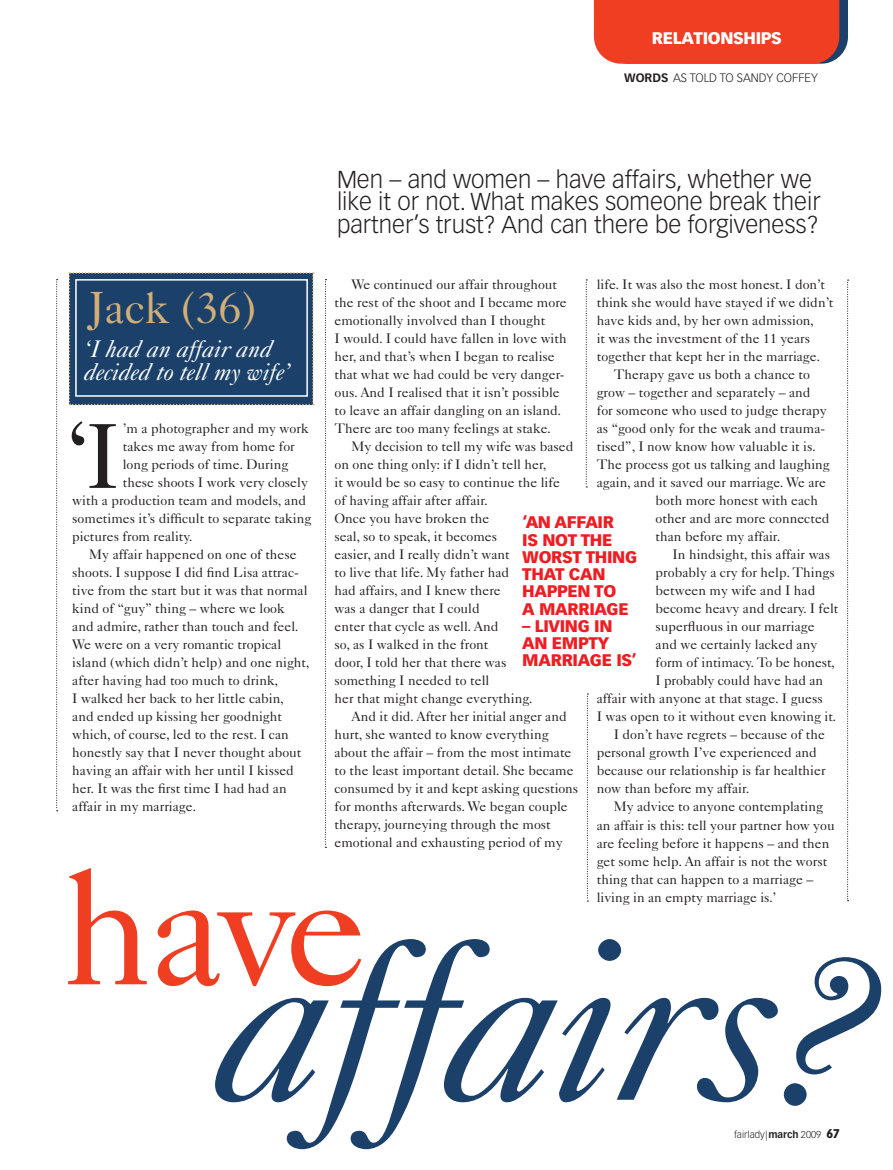
<style>
.page{position:relative;width:893px;height:1170px;background:#fff}
.page>*{position:absolute;margin:0;border:0;box-sizing:border-box;transform-origin:0 0}
.t1{font:italic 229.8px "Caslon 540 LT Std";letter-spacing:-.02em;color:#1b416a}
.t2{font:italic 209.4px "Caslon 540 LT Std";color:#1b416a}
.t3{font:166.35px "Caslon 540 LT Std";color:#ef3e22}
.t4{font:92.25px "Caslon 540 LT Std";color:#231f20}
.body{font:45px "Caslon 540 LT Std";color:#d2ae78}
.body-2{font:300 24px/22.5px "Vectora LT Std";color:#231f20}
.body-3{font:italic 24px/22.5px "Caslon 540 LT Std";color:#fff}
.body-4{font:900 16.5px/17.2px "Vectora LT Std";letter-spacing:-.02em;color:#ee1d23}
.strap{font:900 16.5px "Vectora LT Std";letter-spacing:-.02em;color:#fff}
.body-5{font:13.8px/18px "Caslon 540 LT Std";color:#231f20}
.t5{font:300 12px "Vectora LT Std";color:#231f20}
.t6{font:300 9.75px "Vectora LT Std";color:#231f20}
.s1{font-weight:700}
.s2{font-family:"Adobe Caslon Pro";font-weight:400}
.s3{font-weight:900;font-size:12.45px}
</style>
<div class="page">
<div style="left:594px;top:0;width:254px;height:64px;background:#ef3e22"></div>
<svg style="left:56px;top:279px;width:2px;height:532px"></svg>
<svg style="left:325px;top:279px;width:1px;height:568px"></svg>
<svg style="left:586px;top:279px;width:1px;height:208px"></svg>
<svg style="left:847px;top:279px;width:2px;height:622px"></svg>
<div style="left:69px;top:272px;width:245px;height:133px;background:#1b416a"></div>
<div style="left:75px;top:279px;width:233px;height:117px;border:2px solid #fff"></div>
<svg style="left:587px;top:693px;width:1px;height:208px"></svg>
<p class="strap" style="left:652px;top:28px;width:132px">RELATIONSHIPS</p>
<p class="t5" style="left:624px;top:70px;width:195px"><span class="s1">Words</span> As told to Sandy Coffey</p>
<p class="body-2" style="left:337px;top:168px;width:485px">Men – and women – have affairs, whether we like it or not. What makes someone break their partner’s trust? And can there be forgiveness?</p>
<p class="body-5" style="left:597px;top:275px;width:238px">life. It was also the most honest. I don’t think she would have stayed if we didn’t have kids and, by her own admission,<br>it was the investment of the 11 years together that kept her in the marriage.</p>
<p class="body-5" style="left:614px;top:365px;width:198px">Therapy gave us both a chance to</p>
<p class="body-5" style="left:597px;top:383px;width:215px">grow – together and separately – and</p>
<p class="body-5" style="left:597px;top:401px;width:232px">for someone who used to judge therapy</p>
<p class="body-5" style="left:597px;top:419px;width:230px">as “good only for the weak and trauma-</p>
<p class="body-5" style="left:597px;top:437px;width:221px">tised”, I now know how valuable it is.</p>
<p class="body-5" style="left:597px;top:455px;width:235px">The process got us talking and laughing</p>
<p class="body-5" style="left:597px;top:473px;width:231px">again, and it saved our marriage. We are</p>
<p class="body-5" style="left:656px;top:491px;width:164px">both more honest with each</p>
<p class="body-5" style="left:656px;top:509px;width:176px">other and are more connected</p>
<p class="body-5" style="left:656px;top:527px;width:126px">than before my affair.</p>
<p class="body-5" style="left:673px;top:545px;width:159px">In hindsight, this affair was</p>
<p class="body-5" style="left:656px;top:563px;width:181px">probably a cry for help. Things</p>
<p class="body-5" style="left:656px;top:581px;width:161px">between my wife and I had</p>
<p class="body-5" style="left:656px;top:599px;width:184px">become heavy and dreary. I felt</p>
<p class="body-5" style="left:656px;top:617px;width:161px">superfluous in our marriage</p>
<p class="body-5" style="left:656px;top:635px;width:163px">and we certainly lacked any</p>
<p class="body-5" style="left:656px;top:653px;width:181px">form of intimacy. To be honest,</p>
<p class="body-5" style="left:656px;top:671px;width:169px">I probably could have had an</p>
<p class="body-5" style="left:597px;top:689px;width:228px">affair with anyone at that stage. I guess</p>
<p class="body-5" style="left:597px;top:707px;width:241px">I was open to it without even knowing it.</p>
<p class="body-5" style="left:597px;top:725px;width:230px;text-indent:17px">I don’t have regrets – because of the personal growth I’ve experienced and because our relationship is far healthier now than before my affair.</p>
<p class="body-5" style="left:597px;top:797px;width:240px;text-indent:17px">My advice to anyone contemplating an affair is this: tell your partner how you are feeling before it happens – and then get some help. An affair is not the worst thing that can happen to a marriage – living in an empty marriage is.’</p>
<p class="body-5" style="left:334px;top:275px;width:234px;text-indent:17px">We continued our affair throughout the rest of the shoot and I became more emotionally involved than I thought<br>I would. I could have fallen in love with her, and that’s when I began to realise that what we had could be very danger&shy;ous. And I realised that it isn’t possible to leave an affair dangling on an island.<br>There are too many feelings at stake.</p>
<p class="body-5" style="left:334px;top:437px;width:240px;text-indent:17px">My decision to tell my wife was based on one thing only: if I didn’t tell her,<br>it would be so easy to continue the life of having affair after affair.<br>Once you have broken the<br>seal, so to speak, it becomes<br>easier, and I really didn’t want<br>to live that life. My father had<br>had affairs, and I knew there<br>was a danger that I could<br>enter that cycle as well. And<br>so, as I walked in the front<br>door, I told her that there was<br>something I needed to tell<br>her that might change everything.</p>
<p class="body-5" style="left:334px;top:707px;width:245px;text-indent:17px">And it did. After her initial anger and hurt, she wanted to know everything about the affair – from the most intimate to the least important detail. She became consumed by it and kept asking questions for months afterwards. We began couple therapy, journeying through the most emotional and exhausting period of my</p>
<p class="body" style="left:87px;top:280px;width:170px">Jack (36)</p>
<p class="body-3" style="left:84px;top:338px;width:208px">‘I had an affair and decided to tell my wife’</p>
<p class="t4" style="left:66px;top:398px;width:27px">‘</p>
<p class="t4" style="left:85px;top:400px;width:37px">I</p>
<p class="body-5" style="left:123px;top:419px;width:187px">’m a photographer and my work</p>
<p class="body-5" style="left:123px;top:437px;width:174px">takes me away from home for</p>
<p class="body-5" style="left:123px;top:455px;width:167px">long periods of time. During</p>
<p class="body-5" style="left:123px;top:473px;width:187px">these shoots I work very closely</p>
<p class="body-5" style="left:72px;top:491px;width:235px">with a production team and models, and</p>
<p class="body-5" style="left:72px;top:509px;width:241px">sometimes it’s difficult to separate taking</p>
<p class="body-5" style="left:72px;top:527px;width:122px">pictures from reality.</p>
<p class="body-5" style="left:72px;top:545px;width:239px;text-indent:17px">My affair happened on one of these shoots. I suppose I did find Lisa attrac&shy;tive from the start but it was that normal kind of “guy” thing – where we look and admire, rather than touch and feel.<br>We were on a very romantic tropical island (which didn’t help) and one night, after having had too much to drink,<br>I walked her back to her little cabin,<br>and ended up kissing her goodnight which, of course, led to the rest. I can honestly say that I never thought about having an affair with her until I kissed her. It was the first time I had had an affair in my marriage.</p>
<p class="body-4" style="left:522px;top:513px;width:116px">‘AN AFFAIR<br>IS NOT THE<br>WORST THING<br>THAT CAN<br>HAPPEN TO<br>A MARRIAGE</p>
<p class="body-4" style="left:522px;top:617px;width:92px">– LIVING IN<br>AN EMPTY</p>
<p class="body-4" style="left:522px;top:651px;width:116px">MARRIAGE IS’</p>
<p class="t3" style="left:62px;top:826px;width:308px">have</p>
<p class="t1" style="left:214px;top:883px;width:566px">affairs</p>
<p class="t2" style="left:777px;top:906px;width:94px">?</p>
<p class="t6" style="left:734px;top:1128px;width:107px">fairlady<span class="s2">|</span><span class="s1">march</span> 2009 <span class="s3">67</span></p>
</div>
